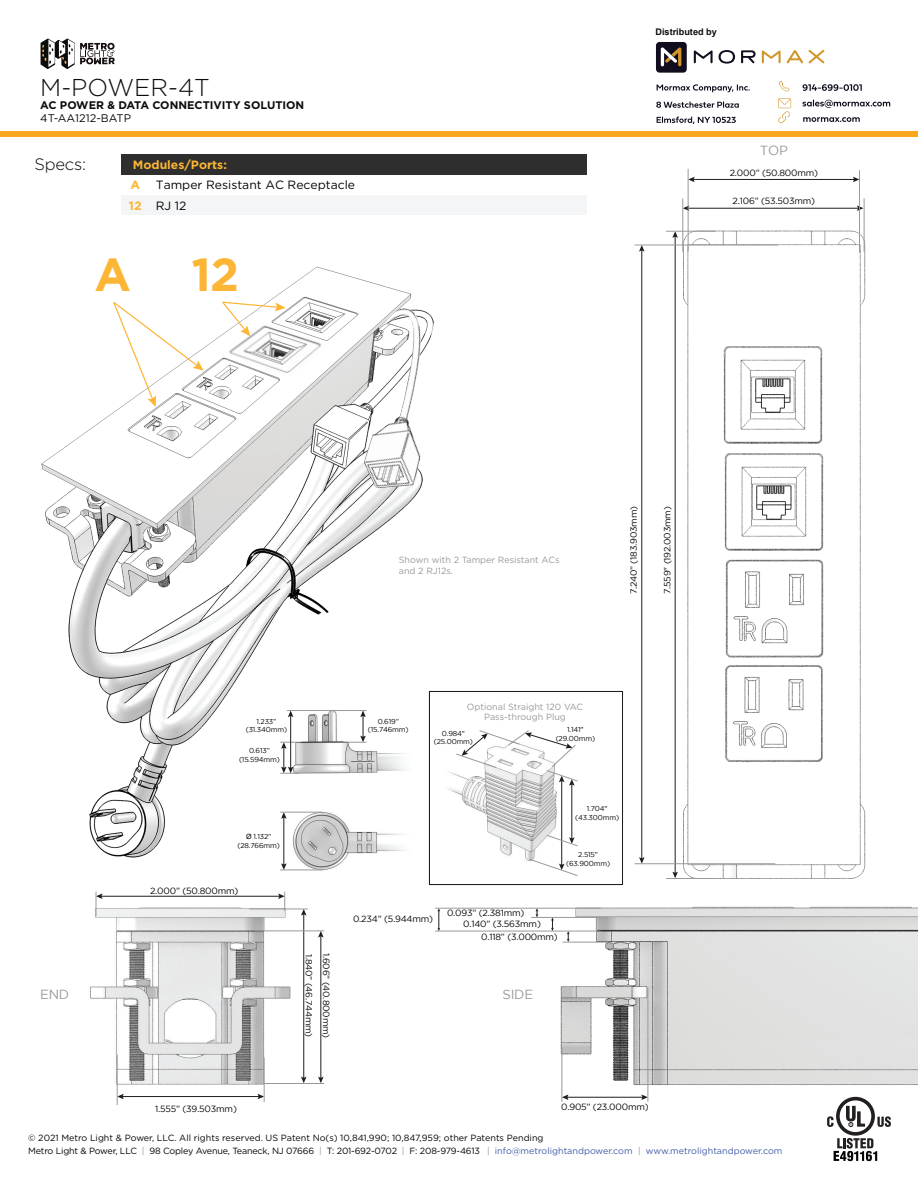
<style>
.page{position:relative;width:918px;height:1188px;background:#fff}
.page>*{position:absolute;margin:0;border:0;box-sizing:border-box;transform-origin:0 0}
.t1{font:700 46.35px "Gotham";color:#fcb534}
.t2{font:300 24.3px "Gotham";color:#0b0d0b}
.t3{font:300 16.5px "Gotham";letter-spacing:-.015em;color:#040503}
.t4{font:13.2px "Gotham";letter-spacing:-.02em;color:#999}
.t5{font:12px/20.2px "Gotham";color:#040503}
.t6{font:700 12px/20.2px "Gotham";color:#fcb534}
.t7{font:700 11.1px "Gotham";color:#0b0d0b}
.t8{font:11.1px "Gotham";color:#0b0d0b}
.t9{font:700 9.15px "Arial";color:#0b0d0b}
.t10{font:9px/12.8px "Gotham";color:#040503}
.t11{font:9px "Gotham";letter-spacing:-.02em;color:#040503}
.t12{font:9px/10.8px "Gotham";color:#999}
.t13{font:7.2px/8.6px "Gotham";letter-spacing:-.02em;color:#040503;text-align:center}
.s1{font-family:"Arial"}
.s2{color:#999}
.s3{color:#425da7}
</style>
<div class="page">
<svg style="left:827px;top:1097px;width:64px;height:64px"></svg>
<img style="left:41px;top:266px;width:401px;height:592px">
<img style="left:364px;top:308px;width:57px;height:180px">
<img style="left:179px;top:354px;width:107px;height:63px">
<img style="left:226px;top:322px;width:102px;height:54px">
<svg style="left:221px;top:301px;width:65px;height:35px"></svg>
<svg style="left:112px;top:301px;width:92px;height:106px"></svg>
<img style="left:641px;top:168px;width:225px;height:711px">
<img style="left:90px;top:908px;width:205px;height:176px">
<img style="left:556px;top:906px;width:362px;height:179px">
<hr style="left:122px;top:1096px;width:138px;height:1px;background:#221c1d">
<svg style="left:258px;top:1094px;width:6px;height:5px"></svg>
<svg style="left:118px;top:1094px;width:6px;height:5px"></svg>
<hr style="left:100px;top:896px;width:180px;height:1px;background:#221c1d">
<hr style="left:320px;top:935px;width:1px;height:144px;background:#221c1d">
<svg style="left:318px;top:1077px;width:6px;height:6px"></svg>
<svg style="left:318px;top:932px;width:6px;height:5px"></svg>
<hr style="left:303px;top:913px;width:1px;height:166px;background:#221c1d">
<svg style="left:301px;top:1077px;width:6px;height:6px"></svg>
<svg style="left:301px;top:910px;width:6px;height:6px"></svg>
<hr style="left:249px;top:909px;width:59px;height:1px;background:#999">
<hr style="left:255px;top:931px;width:69px;height:1px;background:#999">
<hr style="left:264px;top:1083px;width:60px;height:1px;background:#999">
<svg style="left:278px;top:892px;width:7px;height:19px"></svg>
<hr style="left:264px;top:1058px;width:1px;height:44px;background:#999">
<svg style="left:96px;top:892px;width:7px;height:24px"></svg>
<hr style="left:117px;top:1055px;width:1px;height:50px;background:#999">
<hr style="left:566px;top:1097px;width:77px;height:1px;background:#221c1d">
<svg style="left:641px;top:1094px;width:7px;height:6px"></svg>
<svg style="left:563px;top:1094px;width:5px;height:6px"></svg>
<hr style="left:562px;top:1048px;width:1px;height:54px;background:#999">
<hr style="left:648px;top:987px;width:1px;height:115px;background:#999">
<svg style="left:567px;top:932px;width:3px;height:10px"></svg>
<hr style="left:563px;top:942px;width:46px;height:1px;background:#999">
<hr style="left:435px;top:931px;width:166px;height:1px;background:#999">
<svg style="left:536px;top:909px;width:2px;height:8px"></svg>
<svg style="left:551px;top:918px;width:3px;height:13px"></svg>
<svg style="left:437px;top:909px;width:3px;height:22px"></svg>
<hr style="left:435px;top:908px;width:166px;height:1px;background:#999">
<hr style="left:531px;top:917px;width:70px;height:1px;background:#999">
<hr style="left:687px;top:208px;width:172px;height:1px;background:#221c1d">
<svg style="left:857px;top:205px;width:6px;height:6px"></svg>
<svg style="left:684px;top:205px;width:4px;height:6px"></svg>
<hr style="left:675px;top:236px;width:1px;height:638px;background:#221c1d">
<svg style="left:672px;top:872px;width:6px;height:6px"></svg>
<svg style="left:672px;top:232px;width:6px;height:6px"></svg>
<hr style="left:666px;top:231px;width:49px;height:1px;background:#999">
<hr style="left:666px;top:878px;width:49px;height:1px;background:#999">
<hr style="left:864px;top:198px;width:1px;height:54px;background:#999">
<hr style="left:683px;top:198px;width:1px;height:54px;background:#999">
<hr style="left:641px;top:249px;width:1px;height:610px;background:#221c1d">
<svg style="left:639px;top:857px;width:6px;height:6px"></svg>
<svg style="left:639px;top:246px;width:6px;height:6px"></svg>
<hr style="left:634px;top:245px;width:144px;height:1px;background:#999">
<hr style="left:634px;top:863px;width:141px;height:1px;background:#999">
<hr style="left:693px;top:179px;width:162px;height:1px;background:#221c1d">
<svg style="left:853px;top:177px;width:6px;height:5px"></svg>
<svg style="left:689px;top:177px;width:6px;height:5px"></svg>
<hr style="left:859px;top:170px;width:1px;height:83px;background:#999">
<hr style="left:688px;top:169px;width:1px;height:82px;background:#999">
<div style="left:122px;top:195px;width:465px;height:20px;background:#f4f5f6"></div>
<div style="left:122px;top:155px;width:465px;height:20px;background:#2e2e2e"></div>
<img style="left:281px;top:693px;width:148px;height:189px">
<hr style="left:283px;top:817px;width:1px;height:48px;background:#221c1d">
<svg style="left:281px;top:863px;width:6px;height:7px"></svg>
<svg style="left:281px;top:813px;width:6px;height:6px"></svg>
<hr style="left:280px;top:812px;width:43px;height:1px;background:#999">
<hr style="left:280px;top:870px;width:43px;height:1px;background:#999">
<hr style="left:287px;top:710px;width:46px;height:1px;background:#999">
<svg style="left:347px;top:711px;width:20px;height:32px"></svg>
<hr style="left:333px;top:710px;width:34px;height:1px;background:#999">
<hr style="left:290px;top:715px;width:1px;height:54px;background:#221c1d">
<svg style="left:280px;top:742px;width:19px;height:32px"></svg>
<svg style="left:288px;top:711px;width:5px;height:6px"></svg>
<svg style="left:429px;top:691px;width:194px;height:194px"></svg>
<svg style="left:41px;top:39px;width:74px;height:30px"></svg>
<div style="left:0;top:131px;width:918px;height:6px;background:#f9a81b"></div>
<svg style="left:803px;top:117px;width:57px;height:5px"></svg>
<svg style="left:803px;top:100px;width:87px;height:8px"></svg>
<svg style="left:778px;top:98px;width:13px;height:25px"></svg>
<svg style="left:779px;top:81px;width:11px;height:11px"></svg>
<svg style="left:803px;top:84px;width:59px;height:7px"></svg>
<svg style="left:656px;top:84px;width:94px;height:40px"></svg>
<svg style="left:719px;top:50px;width:16px;height:14px"></svg>
<svg style="left:762px;top:50px;width:19px;height:13px"></svg>
<svg style="left:694px;top:50px;width:19px;height:13px"></svg>
<svg style="left:809px;top:50px;width:15px;height:13px"></svg>
<svg style="left:741px;top:50px;width:15px;height:13px"></svg>
<svg style="left:787px;top:50px;width:16px;height:13px"></svg>
<div style="left:656px;top:42px;width:31px;height:31px;background:#110c1e;border-radius:4px"></div>
<svg style="left:661px;top:47px;width:20px;height:19px"></svg>
<img style="left:722px;top:557px;width:104px;height:104px">
<img style="left:721px;top:449px;width:105px;height:104px">
<img style="left:720px;top:342px;width:105px;height:104px">
<h2 class="t2" style="left:40px;top:76px;width:171px">M-POWER-4T</h2>
<p class="t7" style="left:40px;top:100px;width:266px">AC POWER &amp; DATA CONNECTIVITY SOLUTION</p>
<p class="t8" style="left:40px;top:113px;width:92px">4T-AA1212-BATP</p>
<h3 class="t3" style="left:35px;top:156px;width:53px">Specs:</h3>
<h3 class="t6" style="left:133px;top:156px;width:96px">Modules/Ports:</h3>
<h3 class="t6" style="left:129px;top:176px;width:14px">A<br>12</h3>
<h3 class="t5" style="left:156px;top:176px;width:201px">Tamper Resistant AC Receptacle<br>RJ 12</h3>
<h1 class="t1" style="left:95px;top:256px;width:38px">A</h1>
<h1 class="t1" style="left:191px;top:256px;width:49px">12</h1>
<p class="t9" style="left:655px;top:27px;width:63px">Distributed by</p>
<h3 class="t4" style="left:760px;top:145px;width:30px">TOP</h3>
<p class="t11" style="left:730px;top:169px;width:90px">2.000” (50.800mm)</p>
<p class="t11" style="left:733px;top:198px;width:84px">2.106” (53.503mm)</p>
<p class="t12" style="left:399px;top:555px;width:162px">Shown with 2 Tamper Resistant ACs and 2 RJ12s.</p>
<p class="t11" style="left:630px;top:594px;width:90px;rotate:-90deg">7.240” (183.903mm)</p>
<p class="t11" style="left:664px;top:594px;width:89px;rotate:-90deg">7.559" (192.003mm)</p>
<p class="t13" style="left:246px;top:718px;width:43px">1.233” (31.340mm)</p>
<p class="t13" style="left:368px;top:718px;width:42px">0.619” (15.746mm)</p>
<p class="t13" style="left:239px;top:747px;width:42px">0.613” (15.594mm)</p>
<p class="t13" style="left:237px;top:833px;width:44px"><span class="s1">Ø</span> 1.132” (28.766mm)</p>
<p class="t11" style="left:150px;top:888px;width:90px">2.000” (50.800mm)</p>
<p class="t12" style="left:467px;top:702px;width:118px;text-align:center">Optional Straight 120 VAC<br>Pass-through Plug</p>
<p class="t13" style="left:556px;top:726px;width:41px">1.141" (29.00mm)</p>
<p class="t13" style="left:434px;top:729px;width:41px">0.984" (25.00mm)</p>
<p class="t13" style="left:575px;top:805px;width:45px">1.704" (43.300mm)</p>
<p class="t13" style="left:566px;top:851px;width:46px">2.515" (63.900mm)</p>
<p class="t11" style="left:353px;top:916px;width:82px">0.234” (5.944mm)</p>
<p class="t11" style="left:447px;top:910px;width:79px">0.093” (2.381mm)</p>
<p class="t11" style="left:463px;top:921px;width:79px">0.140” (3.563mm)</p>
<p class="t11" style="left:481px;top:933px;width:78px">0.118” (3.000mm)</p>
<p class="t11" style="left:313px;top:954px;width:85px;rotate:90deg">1.840” (46.744mm)</p>
<p class="t11" style="left:330px;top:953px;width:87px;rotate:90deg">1.606” (40.800mm)</p>
<h3 class="t4" style="left:40px;top:990px;width:31px">END</h3>
<h3 class="t4" style="left:503px;top:990px;width:32px">SIDE</h3>
<p class="t11" style="left:155px;top:1106px;width:83px">1.555” (39.503mm)</p>
<p class="t11" style="left:561px;top:1103px;width:89px">0.905” (23.000mm)</p>
<p class="t10" style="left:28px;top:1132px;width:756px">© 2021 Metro Light &amp; Power, LLC. All rights reserved. US Patent No(s) 10,841,990; 10,847,959; other Patents Pending<br>Metro Light &amp; Power, LLC <span class="s2">|</span> 98 Copley Avenue, Teaneck, NJ 07666 <span class="s2">|</span> T: 201-692-0702 <span class="s2">|</span> F: 208-979-4613 <span class="s2">|</span> <span class="s3">info@metrolightandpower.com</span> <span class="s2">|</span> <span class="s3">www.metrolightandpower.com</span></p>
</div>
